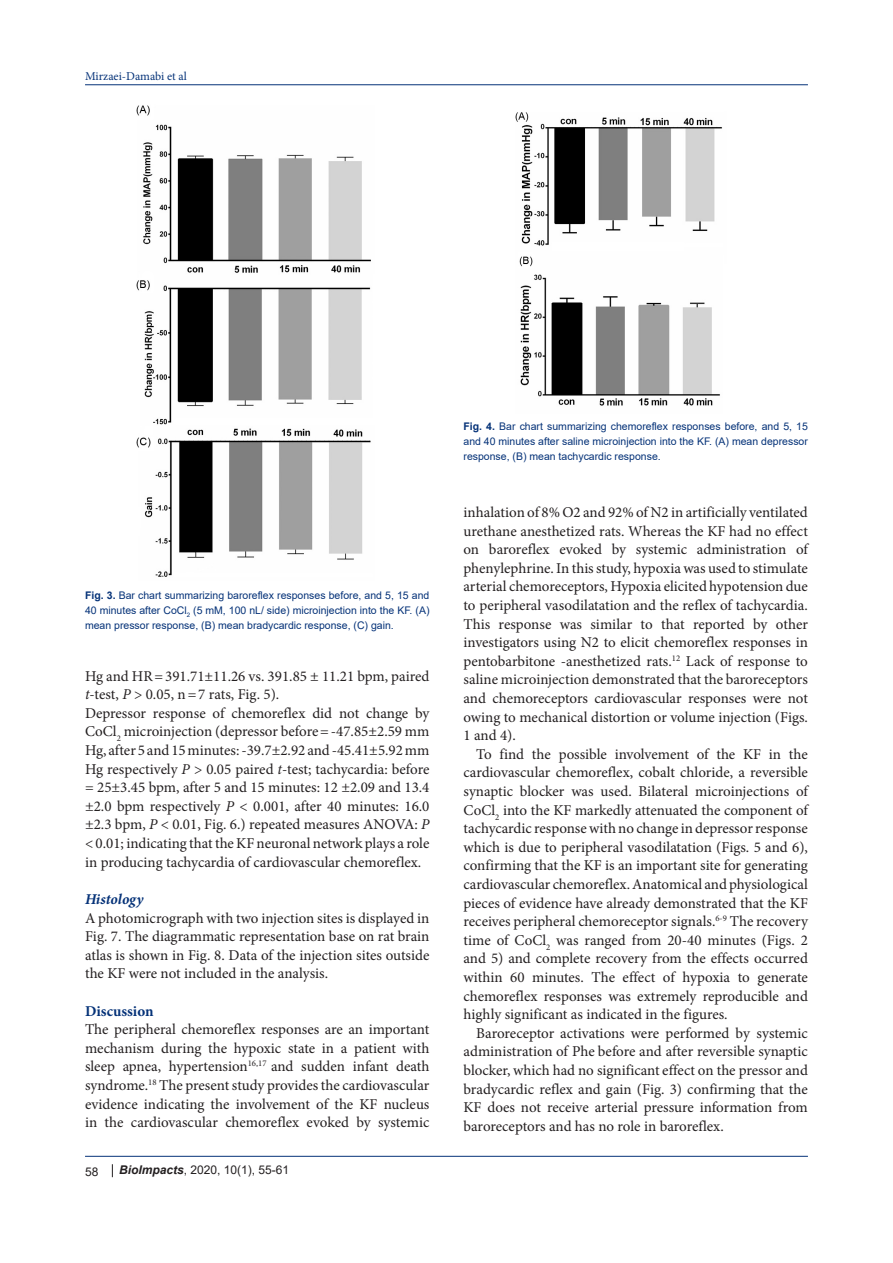
<style>
.page{position:relative;width:893px;height:1263px;background:#fff}
.page>*{position:absolute;margin:0;border:0;box-sizing:border-box;transform-origin:0 0}
.t1{font:15px/18.6px "Minion Pro";color:#231f20;text-align:justify}
.t2{font:700 15px "Minion Pro";color:#053278}
.t3{font:italic 700 15px "Minion Pro";letter-spacing:-.005em;color:#053278}
.t4{font:12px "Arial";color:#231f20}
.t5{font:12px "Minion Pro";color:#053278}
.t6{font:10.5px/15px "Arial";color:#053278;text-align:justify}
.s1{font-weight:700}
.s2{font-style:italic}
.s3{font-weight:700;font-style:italic}
</style>
<div class="page">
<hr style="left:85px;top:84px;width:723px;height:1px;background:#053278">
<hr style="left:85px;top:1156px;width:723px;height:1px;background:#053278">
<svg style="left:112px;top:1164px;width:1px;height:13px"></svg>
<img style="left:136px;top:105px;width:235px;height:472px">
<img style="left:515px;top:112px;width:207px;height:294px">
<p class="t5" style="left:85px;top:68px;width:103px">Mirzaei-Damabi et al</p>
<p class="t6" style="left:85px;top:587px;width:346px"><span class="s1">Fig. 3.</span> Bar chart summarizing baroreflex responses before, and 5, 15 and 40 minutes after CoCl<sub>2</sub> (5 mM, 100 nL/ side) microinjection into the KF. (A) mean pressor response, (B) mean bradycardic response, (C) gain.</p>
<p class="t1" style="left:85px;top:667px;width:346px">Hg and HR=391.71±11.26 vs. 391.85 ± 11.21 bpm, paired <span class="s2">t-</span>test, <span class="s2">P</span> &gt; 0.05, n=7 rats, Fig. 5).</p>
<p class="t1" style="left:85px;top:704px;width:346px">Depressor response of chemoreflex did not change by CoCl<sub>2</sub> microinjection (depressor before=-47.85±2.59 mm Hg, after 5 and 15 minutes: -39.7±2.92 and -45.41±5.92 mm Hg respectively <span class="s2">P</span> &gt; 0.05 paired <span class="s2">t-</span>test; tachycardia: before = 25±3.45 bpm, after 5 and 15 minutes: 12 ±2.09 and 13.4 ±2.0 bpm respectively <span class="s2">P</span> &lt; 0.001, after 40 minutes: 16.0 ±2.3 bpm, <span class="s2">P</span> &lt; 0.01, Fig. 6.) repeated measures ANOVA: <span class="s2">P </span>&lt; 0.01; indicating that the KF neuronal network plays a role in producing tachycardia of cardiovascular chemoreflex.</p>
<p class="t3" style="left:85px;top:888px;width:60px">Histology</p>
<p class="t1" style="left:85px;top:908px;width:346px">A photomicrograph with two injection sites is displayed in Fig. 7. The diagrammatic representation base on rat brain atlas is shown in Fig. 8. Data of the injection sites outside the KF were not included in the analysis.</p>
<p class="t2" style="left:85px;top:1000px;width:70px">Discussion</p>
<p class="t1" style="left:85px;top:1020px;width:346px">The peripheral chemoreflex responses are an important mechanism during the hypoxic state in a patient with sleep apnea, hypertension<sup>16,17</sup> and sudden infant death syndrome.<sup>18</sup> The present study provides the cardiovascular evidence indicating the involvement of the KF nucleus in the cardiovascular chemoreflex evoked by systemic</p>
<p class="t4" style="left:85px;top:1163px;width:15px">58</p>
<p class="t4" style="left:119px;top:1162px;width:172px"><span class="s3">BioImpacts</span>, 2020, 10(1), 55-61</p>
<p class="t6" style="left:463px;top:418px;width:346px"><span class="s1">Fig. 4.</span> Bar chart summarizing chemoreflex responses before, and 5, 15 and 40 minutes after saline microinjection into the KF. (A) mean depressor response, (B) mean tachycardic response.</p>
<p class="t1" style="left:463px;top:503px;width:346px">inhalation of 8% O2 and 92% of N2 in artificially ventilated urethane anesthetized rats. Whereas the KF had no effect on baroreflex evoked by systemic administration of phenylephrine. In this study, hypoxia was used to stimulate arterial chemoreceptors, Hypoxia elicited hypotension due to peripheral vasodilatation and the reflex of tachycardia.<br>This response was similar to that reported by other investigators using N2 to elicit chemoreflex responses in pentobarbitone -anesthetized rats.<sup>12</sup> Lack of response to saline microinjection demonstrated that the baroreceptors and chemoreceptors cardiovascular responses were not owing to mechanical distortion or volume injection (Figs.<br>1 and 4).</p>
<p class="t1" style="left:463px;top:745px;width:346px;text-indent:13px">To find the possible involvement of the KF in the cardiovascular chemoreflex, cobalt chloride, a reversible synaptic blocker was used. Bilateral microinjections of CoCl<sub>2</sub> into the KF markedly attenuated the component of tachycardic response with no change in depressor response which is due to peripheral vasodilatation (Figs. 5 and 6), confirming that the KF is an important site for generating cardiovascular chemoreflex. Anatomical and physiological pieces of evidence have already demonstrated that the KF receives peripheral chemoreceptor signals.<sup>6-9</sup> The recovery time of CoCl<sub>2</sub> was ranged from 20-40 minutes (Figs. 2 and 5) and complete recovery from the effects occurred within 60 minutes. The effect of hypoxia to generate chemoreflex responses was extremely reproducible and highly significant as indicated in the figures.</p>
<p class="t1" style="left:463px;top:1024px;width:346px;text-indent:13px">Baroreceptor activations were performed by systemic administration of Phe before and after reversible synaptic blocker, which had no significant effect on the pressor and bradycardic reflex and gain (Fig. 3) confirming that the KF does not receive arterial pressure information from baroreceptors and has no role in baroreflex.</p>
</div>
